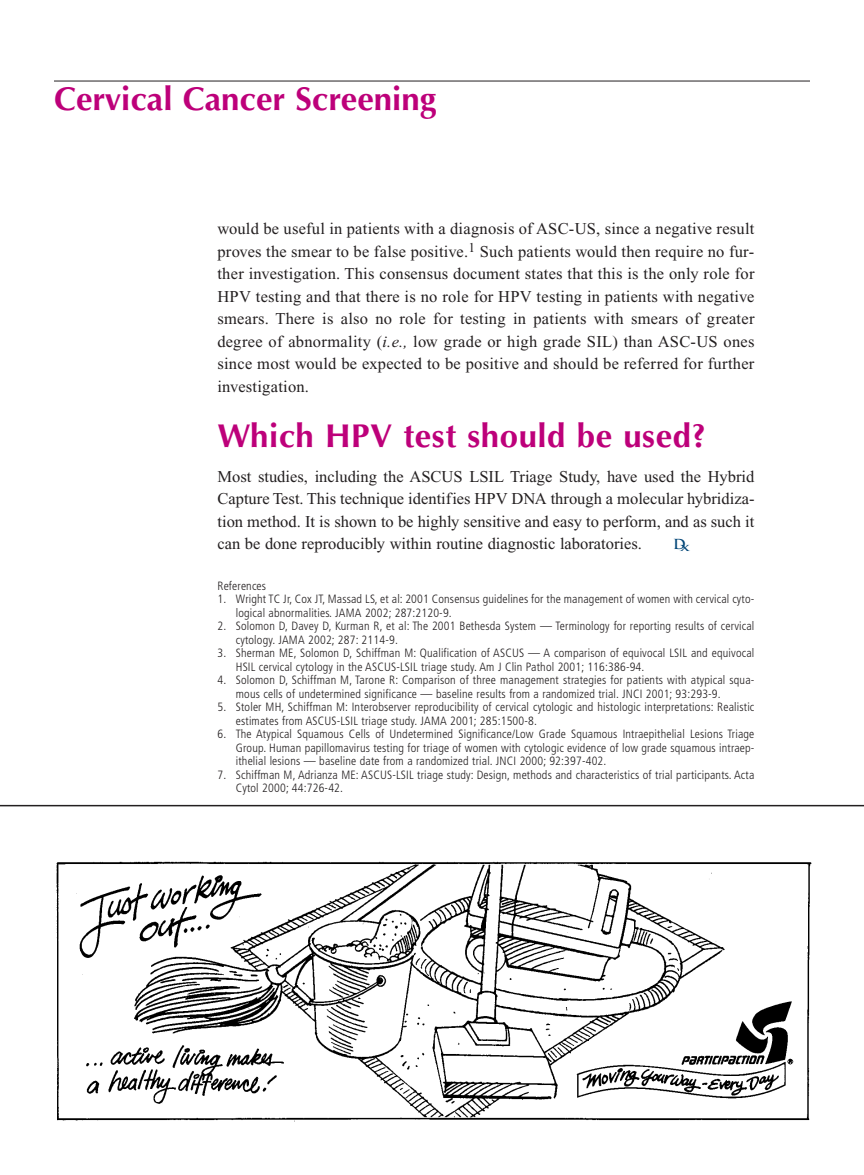
<style>
.page{position:relative;width:864px;height:1175px;background:#fff}
.page>*{position:absolute;margin:0;border:0;box-sizing:border-box;transform-origin:0 0}
.t1{font:700 33px "Optima";color:#bd007a}
.t2{font:16.5px/22.5px "Times New Roman";color:#231f20;text-align:justify}
.t3{font:700 13.5px "Trajan";color:#004577}
.t4{font:300 condensed 12px/13.5px "Frutiger";letter-spacing:.015em;color:#231f20}
.s1{font-style:italic}
</style>
<div class="page">
<hr style="left:54px;top:81px;width:756px;height:1px;background:#231f20">
<hr style="left:0;top:805px;width:864px;height:1px;background:#231f20">
<img style="left:56px;top:861px;width:756px;height:261px">
<h1 class="t1" style="left:54px;top:85px;width:384px">Cervical Cancer Screening</h1>
<p class="t2" style="left:217px;top:219px;width:539px">would be useful in patients with a diagnosis of ASC-US, since a negative result proves the smear to be false positive.<sup>1</sup> Such patients would then require no fur&shy;ther investigation. This consensus document states that this is the only role for HPV testing and that there is no role for HPV testing in patients with negative smears. There is also no role for testing in patients with smears of greater degree of abnormality (<span class="s1">i.e.,</span> low grade or high grade SIL) than ASC-US ones since most would be expected to be positive and should be referred for further investigation.</p>
<h1 class="t1" style="left:218px;top:422px;width:490px">Which HPV test should be used?</h1>
<p class="t2" style="left:218px;top:466px;width:538px">Most studies, including the ASCUS LSIL Triage Study, have used the Hybrid Capture Test. This technique identifies HPV DNA through a molecular hybridiza&shy;tion method. It is shown to be highly sensitive and easy to perform, and as such it can be done reproducibly within routine diagnostic laboratories.</p>
<p class="t4" style="left:218px;top:580px;width:50px">References</p>
<p class="t4" style="left:236px;top:593px;width:520px;text-indent:-18px">1. Wright TC Jr, Cox JT, Massad LS, et al: 2001 Consensus guidelines for the management of women with cervical cyto&shy;logical abnormalities. JAMA 2002; 287:2120-9.</p>
<p class="t4" style="left:236px;top:620px;width:520px;text-indent:-18px">2. Solomon D, Davey D, Kurman R, et al: The 2001 Bethesda System — Terminology for reporting results of cervical cytology. JAMA 2002; 287: 2114-9.</p>
<p class="t4" style="left:236px;top:647px;width:520px;text-indent:-18px">3. Sherman ME, Solomon D, Schiffman M: Qualification of ASCUS — A comparison of equivocal LSIL and equivocal<br>HSIL cervical cytology in the ASCUS-LSIL triage study. Am J Clin Pathol 2001; 116:386-94.</p>
<p class="t4" style="left:236px;top:674px;width:520px;text-indent:-18px">4. Solomon D, Schiffman M, Tarone R: Comparison of three management strategies for patients with atypical squa&shy;mous cells of undetermined significance — baseline results from a randomized trial. JNCI 2001; 93:293-9.</p>
<p class="t4" style="left:236px;top:701px;width:520px;text-indent:-18px">5. Stoler MH, Schiffman M: Interobserver reproducibility of cervical cytologic and histologic interpretations: Realistic estimates from ASCUS-LSIL triage study. JAMA 2001; 285:1500-8.</p>
<p class="t4" style="left:236px;top:728px;width:520px;text-align:justify;text-indent:-18px">6. The Atypical Squamous Cells of Undetermined Significance/Low Grade Squamous Intraepithelial Lesions Triage Group. Human papillomavirus testing for triage of women with cytologic evidence of low grade squamous intraep&shy;ithelial lesions — baseline date from a randomized trial. JNCI 2000; 92:397-402.</p>
<p class="t4" style="left:236px;top:769px;width:520px;text-indent:-18px">7. Schiffman M, Adrianza ME: ASCUS-LSIL triage study: Design, methods and characteristics of trial participants. Acta<br>Cytol 2000; 44:726-42.</p>
<p class="t3" style="left:673px;top:536px;width:18px">D<sub>x</sub></p>
</div>
